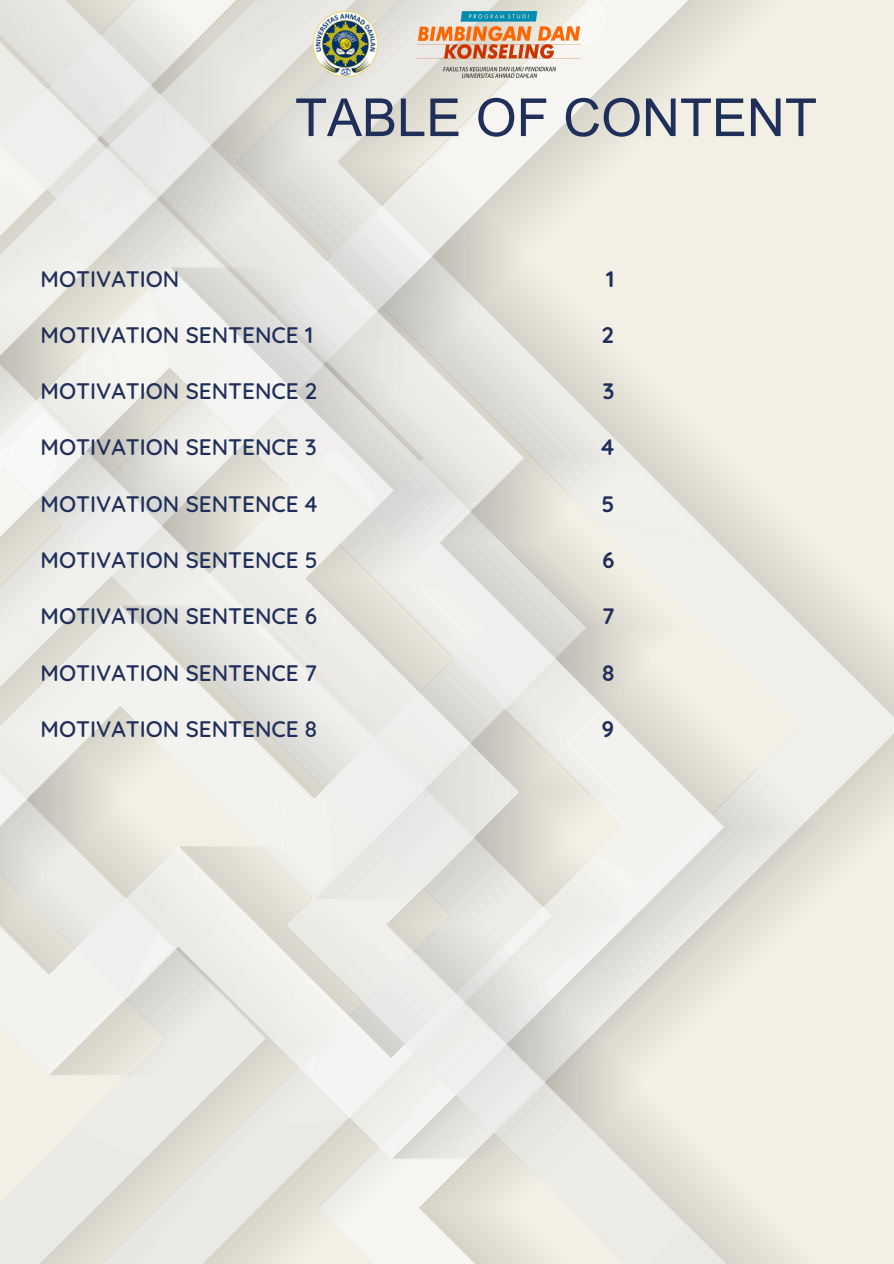
<style>
.page{position:relative;width:894px;height:1264px;background:#fff}
.page>*{position:absolute;margin:0;border:0;box-sizing:border-box;transform-origin:0 0}
.t1{font:52.5px "Arial";color:#202f5a}
.t2{font:600 22.5px "Quicksand";color:#202f5a}
.t3{font:700 22.5px "Quicksand";color:#202f5a}
</style>
<div class="page">
<img style="left:0;top:0;width:893px;height:1263px">
<img style="left:313px;top:12px;width:65px;height:64px">
<img style="left:418px;top:12px;width:162px;height:65px">
<h2 class="t2" style="left:41px;top:264px;width:140px">MOTIVATION</h2>
<h1 class="t1" style="left:295px;top:89px;width:523px">TABLE OF CONTENT</h1>
<p class="t3" style="left:605px;top:264px;width:10px">1</p>
<p class="t2" style="left:41px;top:320px;width:274px">MOTIVATION SENTENCE 1</p>
<h2 class="t2" style="left:41px;top:377px;width:278px">MOTIVATION SENTENCE 2</h2>
<h2 class="t2" style="left:41px;top:433px;width:278px">MOTIVATION SENTENCE 3</h2>
<h2 class="t2" style="left:41px;top:489px;width:278px">MOTIVATION SENTENCE 4</h2>
<h2 class="t2" style="left:41px;top:545px;width:278px">MOTIVATION SENTENCE 5</h2>
<h2 class="t2" style="left:41px;top:602px;width:278px">MOTIVATION SENTENCE 6</h2>
<h2 class="t2" style="left:41px;top:658px;width:278px">MOTIVATION SENTENCE 7</h2>
<h2 class="t2" style="left:41px;top:714px;width:278px">MOTIVATION SENTENCE 8</h2>
<p class="t3" style="left:601px;top:320px;width:14px">2</p>
<p class="t3" style="left:602px;top:377px;width:14px">3</p>
<p class="t3" style="left:601px;top:433px;width:15px">4</p>
<p class="t3" style="left:601px;top:489px;width:14px">5</p>
<p class="t3" style="left:602px;top:545px;width:14px">6</p>
<p class="t3" style="left:602px;top:602px;width:14px">7</p>
<p class="t3" style="left:602px;top:658px;width:14px">8</p>
<p class="t3" style="left:601px;top:714px;width:14px">9</p>
</div>
